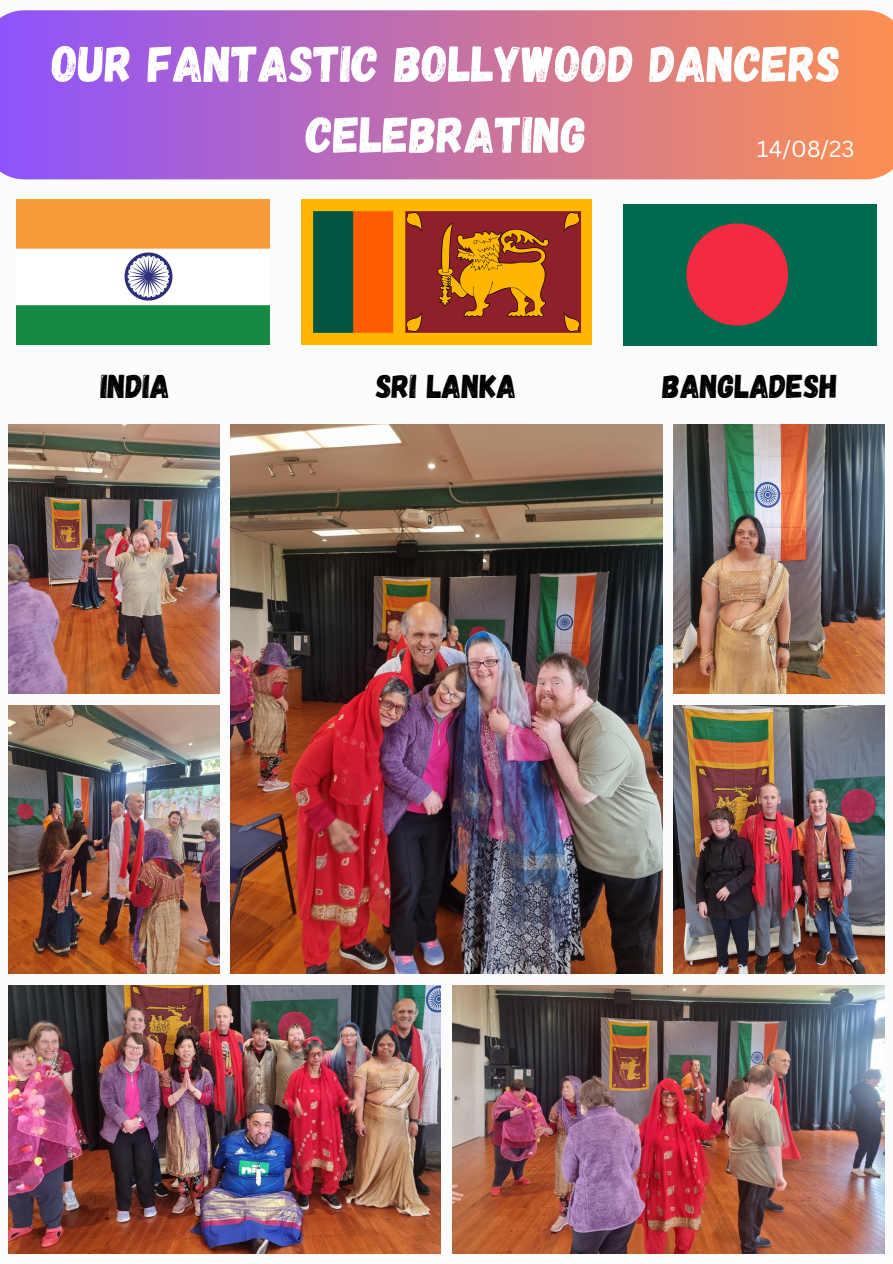
<style>
.page{position:relative;width:893px;height:1264px;background:#fff}
.page>*{position:absolute;margin:0;border:0;box-sizing:border-box;transform-origin:0 0}
.t1{font:51px/70.8px "Gagalin";color:#fff;text-align:center}
.t2{font:33px "Gagalin";color:#000}
.t3{font:22.5px "Canva Sans";color:#fff}
</style>
<div class="page">
<img style="left:9px;top:425px;width:210px;height:268px">
<img style="left:230px;top:425px;width:432px;height:548px">
<img style="left:673px;top:425px;width:210px;height:268px">
<img style="left:9px;top:705px;width:210px;height:268px">
<img style="left:673px;top:705px;width:210px;height:268px">
<img style="left:9px;top:985px;width:432px;height:268px">
<img style="left:452px;top:985px;width:431px;height:268px">
<svg style="left:0;top:10px;width:892px;height:169px;background:#c571a6"></svg>
<img style="left:623px;top:205px;width:253px;height:140px">
<img style="left:301px;top:200px;width:290px;height:145px">
<img style="left:16px;top:200px;width:253px;height:145px">
<p class="t1" style="left:52px;top:26px;width:790px">OUR FANTASTIC BOLLYWOOD DANCERS<br>CELEBRATING</p>
<p class="t3" style="left:756px;top:133px;width:99px">14/08/23</p>
<p class="t2" style="left:101px;top:364px;width:71px">INDIA</p>
<p class="t2" style="left:376px;top:364px;width:142px">SRI LANKA</p>
<p class="t2" style="left:662px;top:364px;width:177px">BANGLADESH</p>
</div>
